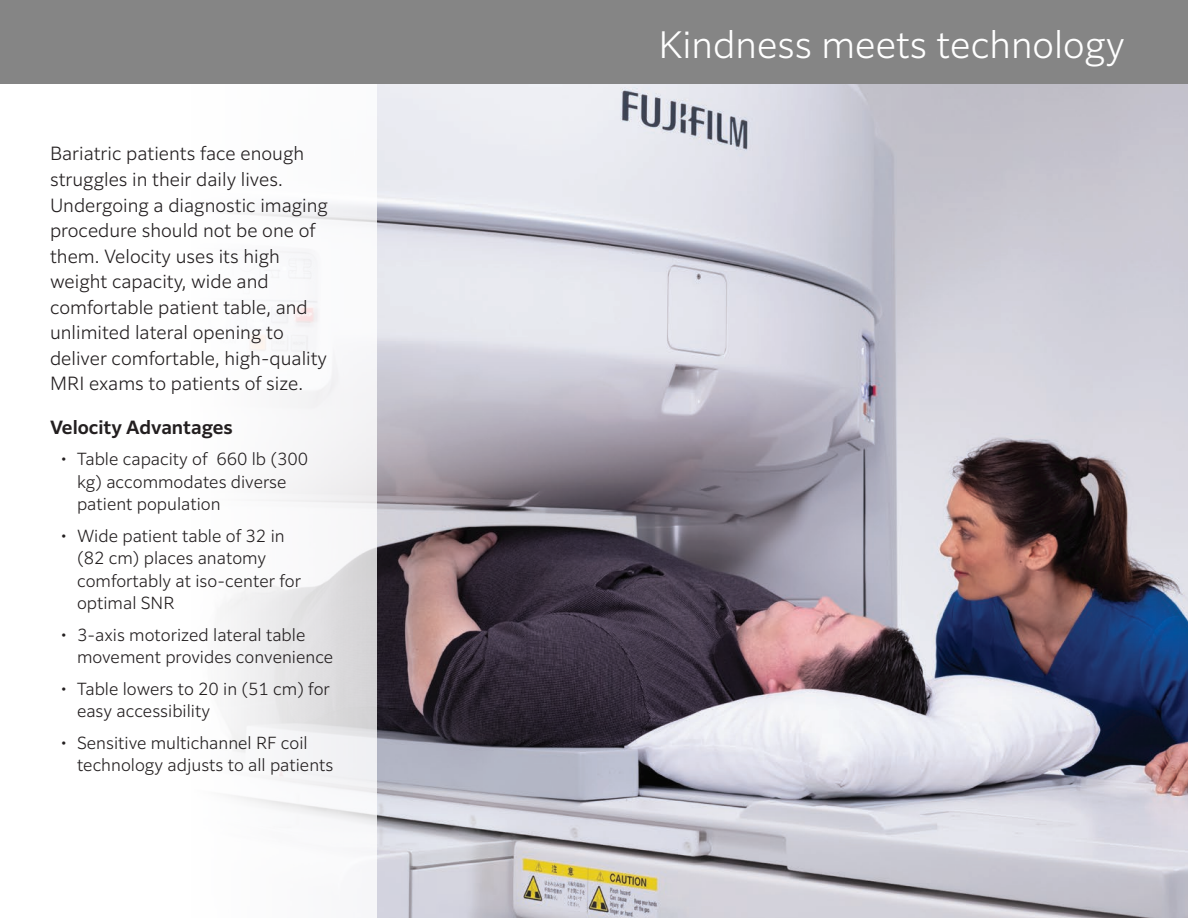
<style>
.page{position:relative;width:1188px;height:918px;background:#fff}
.page>*{position:absolute;margin:0;border:0;box-sizing:border-box;transform-origin:0 0}
.t1{font:300 36px "Clarimo UDPE";color:#fff}
.t2{font:300 18px/25.5px "Clarimo UDPE";color:#231f20}
.t3{font:600 18px "Clarimo UDPE";color:#231f20}
.t4{font:300 16.5px/22.5px "Clarimo UDPE";color:#231f20}
</style>
<div class="page">
<div style="left:0;top:0;width:1188px;height:84px;background:#858585"></div>
<img style="left:376px;top:84px;width:812px;height:834px">
<svg style="left:225px;top:204px;width:151px;height:622px"></svg>
<p class="t2" style="left:50px;top:140px;width:279px">Bariatric patients face enough struggles in their daily lives.<br>Undergoing a diagnostic imaging procedure should not be one of them. Velocity uses its high weight capacity, wide and comfortable patient table, and unlimited lateral opening to deliver comfortable, high-quality<br>MRI exams to patients of size.</p>
<p class="t3" style="left:50px;top:412px;width:184px">Velocity Advantages</p>
<p class="t4" style="left:77px;top:446px;width:233px;text-indent:-16px">• Table capacity of 660 lb (300 kg) accommodates diverse patient population</p>
<p class="t4" style="left:77px;top:523px;width:226px;text-indent:-16px">• Wide patient table of 32 in (82 cm) places anatomy comfortably at iso-center for optimal SNR</p>
<p class="t4" style="left:77px;top:622px;width:258px;text-indent:-16px">• 3-axis motorized lateral table movement provides convenience</p>
<p class="t4" style="left:77px;top:676px;width:254px;text-indent:-16px">• Table lowers to 20 in (51 cm) for easy accessibility</p>
<p class="t4" style="left:77px;top:730px;width:258px;text-indent:-16px">• Sensitive multichannel RF coil technology adjusts to all patients</p>
<h1 class="t1" style="left:659px;top:17px;width:468px">Kindness meets technology</h1>
</div>
